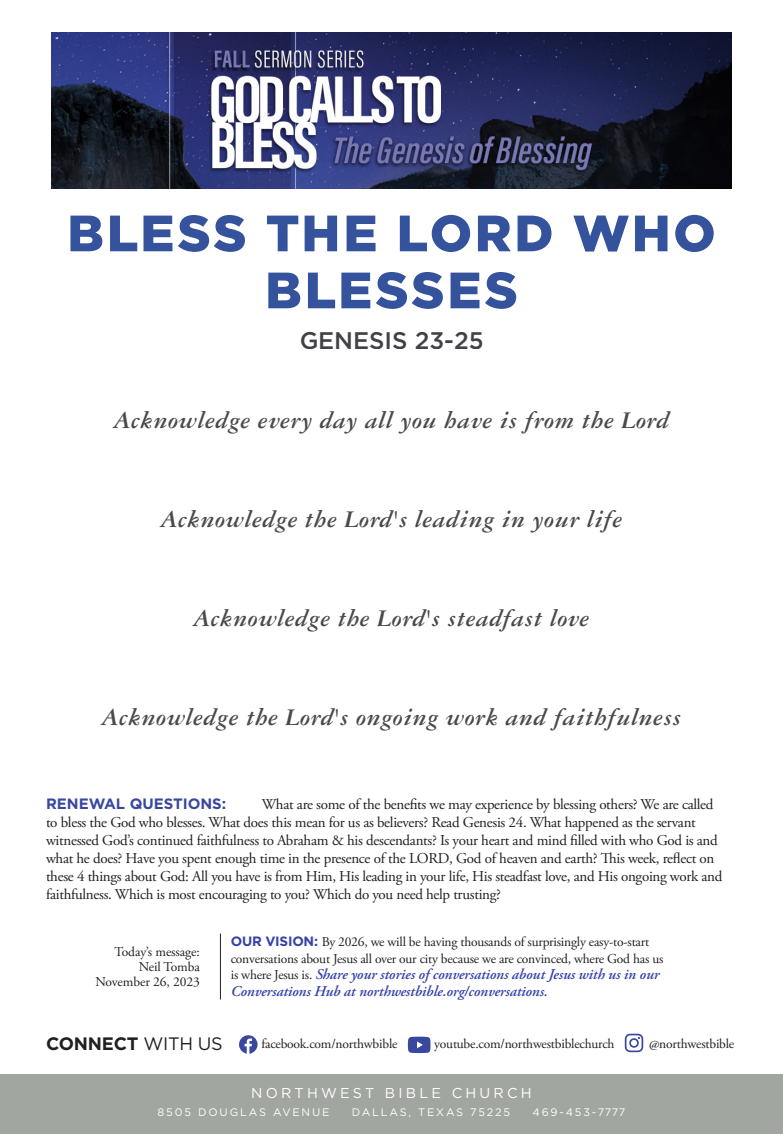
<style>
.page{position:relative;width:783px;height:1134px;background:#fff}
.page>*{position:absolute;margin:0;border:0;box-sizing:border-box;transform-origin:0 0}
.t1{font:900 51px/57px "Gotham";letter-spacing:.05em;color:#35539c;text-align:center}
.t2{font:italic 700 25.5px "Garamond Three";letter-spacing:.02em;color:#4a4a4b}
.t3{font:500 24px "Gotham";color:#404247}
.t4{font:700 18px "Gotham";letter-spacing:-.01em;color:#231f20}
.t5{font:15px/18px "Adobe Garamond Pro";letter-spacing:-.02em;color:#231f20}
.t6{font:italic 600 15px/16.5px "Adobe Garamond Pro";letter-spacing:-.005em;color:#3543ab}
.t7{font:700 15px "Gotham";color:#39489e}
.t8{font:14.25px "Gotham";letter-spacing:.225em;color:#fff}
.t9{font:13.5px/16.5px "Adobe Garamond Pro";letter-spacing:-.015em;color:#231f20}
.t10{font:10.95px "Gotham";letter-spacing:.17em;color:#fff}
.s1{font-family:"Gotham";font-weight:700;color:#3542aa}
.s2{font-weight:400;font-style:normal;font-size:13.5px;color:#231f20}
.s3{font-weight:400}
</style>
<div class="page">
<hr style="left:220px;top:934px;width:1px;height:65px;background:#231f20">
<svg style="left:408px;top:1037px;width:23px;height:16px"></svg>
<svg style="left:625px;top:1034px;width:18px;height:18px"></svg>
<svg style="left:239px;top:1035px;width:19px;height:19px"></svg>
<div style="left:0;top:1074px;width:783px;height:60px;background:#a2a6a0"></div>
<img style="left:51px;top:32px;width:681px;height:157px">
<p class="t1" style="left:67px;top:203px;width:650px">BLESS THE LORD WHO<br>BLESSES</p>
<h3 class="t3" style="left:299px;top:324px;width:186px">GENESIS 23-25</h3>
<p class="t2" style="left:114px;top:406px;width:557px">Acknowledge every day all you have is from the Lord</p>
<p class="t2" style="left:161px;top:505px;width:463px">Acknowledge the Lord's leading in your life</p>
<p class="t2" style="left:193px;top:604px;width:398px">Acknowledge the Lord's steadfast love</p>
<p class="t2" style="left:102px;top:703px;width:581px">Acknowledge the Lord's ongoing work and faithfulness</p>
<p class="t5" style="left:46px;top:796px;width:678px;text-indent:216px">What are some of the benefits we may experience by blessing others? We are called to bless the God who blesses. What does this mean for us as believers? Read Genesis 24. What happened as the servant witnessed God’s continued faithfulness to Abraham &amp; his descendants? Is your heart and mind filled with who God is and what he does? Have you spent enough time in the presence of the LORD, God of heaven and earth? This week, reflect on these 4 things about God: All you have is from Him, His leading in your life, His steadfast love, and His ongoing work and faithfulness. Which is most encouraging to you? Which do you need help trusting?</p>
<p class="t7" style="left:46px;top:795px;width:182px">RENEWAL QUESTIONS:</p>
<p class="t9" style="left:114px;top:944px;width:87px">Today’s message:</p>
<p class="t9" style="left:139px;top:959px;width:63px">Neil Tomba</p>
<p class="t9" style="left:96px;top:974px;width:106px">November 26, 2023</p>
<p class="t9" style="left:231px;top:934px;width:434px"><span class="s1">OUR VISION:</span> By 2026, we will be having thousands of surprisingly easy-to-start conversations about Jesus all over our city because we are convinced, where God has us</p>
<p class="t6" style="left:231px;top:966px;width:430px"><span class="s2">is where Jesus is.</span> Share your stories of conversations about Jesus with us in our<br>Conversations Hub at northwestbible.org/conversations.</p>
<p class="t4" style="left:46px;top:1033px;width:178px">CONNECT <span class="s3">WITH US</span></p>
<p class="t9" style="left:261px;top:1036px;width:138px">facebook.com/northwbible</p>
<p class="t9" style="left:434px;top:1036px;width:182px">youtube.com/northwestbiblechurch</p>
<p class="t9" style="left:649px;top:1036px;width:87px">@northwestbible</p>
<p class="t8" style="left:251px;top:1086px;width:282px">NORTHWEST BIBLE CHURCH</p>
<p class="t10" style="left:158px;top:1106px;width:173px">8505 DOUGLAS AVENUE</p>
<p class="t10" style="left:352px;top:1106px;width:160px">DALLAS, TEXAS 75225</p>
<p class="t10" style="left:533px;top:1106px;width:94px">469-453-7777</p>
</div>
